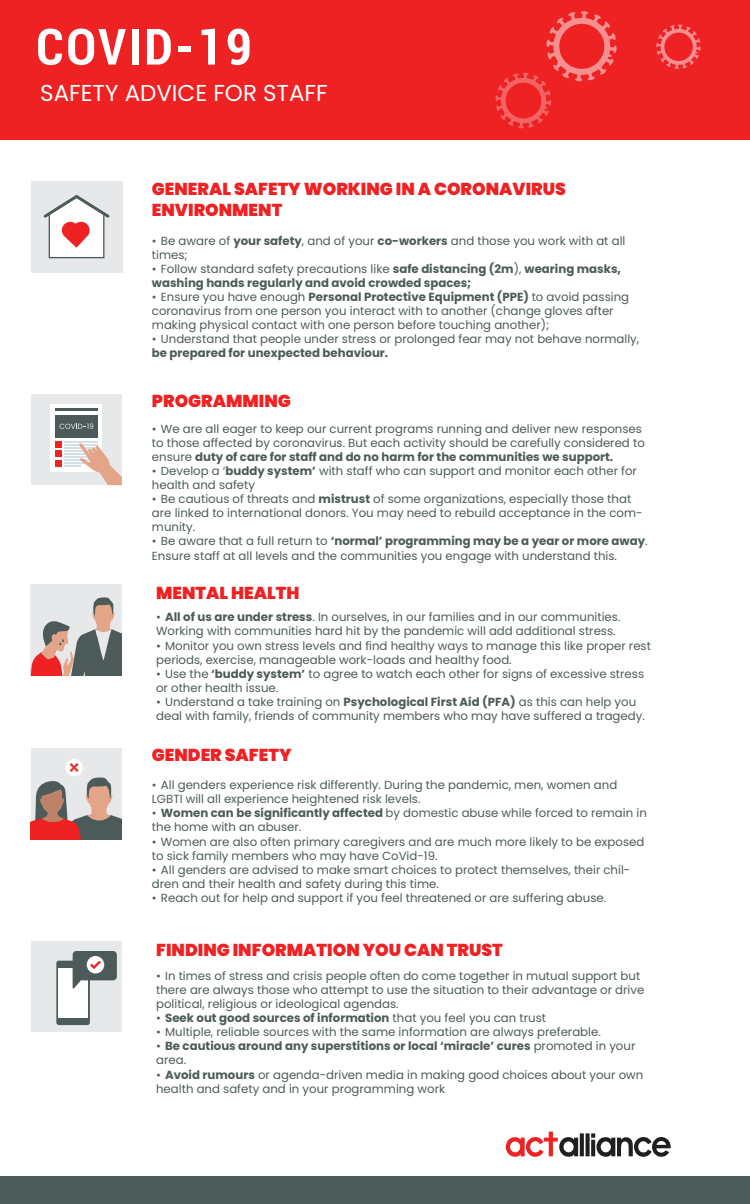
<style>
.page{position:relative;width:750px;height:1204px;background:#fff}
.page>*{position:absolute;margin:0;border:0;box-sizing:border-box;transform-origin:0 0}
.t1{font:23px "Poppins";color:#fff}
.t2{font:900 17.25px/20.7px "Poppins";color:#ee2123}
.t3{font:11.75px/14.1px "Poppins";color:#4c5b59}
.t4{font:700 11.75px/14.1px "Poppins";color:#4c5b59}
.s1{font-weight:700}
.s2{font-weight:400}
</style>
<div class="page">
<div style="left:0;top:0;width:750px;height:140px;background:#ee2123"></div>
<svg style="left:495px;top:11px;width:122px;height:117px"></svg>
<svg style="left:656px;top:25px;width:45px;height:44px"></svg>
<div style="left:31px;top:181px;width:91px;height:91px;background:#e7e8e9"></div>
<svg style="left:44px;top:195px;width:66px;height:63px"></svg>
<div style="left:31px;top:394px;width:91px;height:91px;background:#e7e8e9"></div>
<div style="left:51px;top:404px;width:51px;height:67px;background:#fff"></div>
<hr style="left:55px;top:409px;width:43px;height:2px;background:#4c5b59">
<div style="left:55px;top:415px;width:43px;height:22px;background:#4c5b59"></div>
<div style="left:55px;top:441px;width:7px;height:7px;background:#ee2123"></div>
<hr style="left:64px;top:441px;width:34px;height:2px;background:#d3e0ea">
<div style="left:55px;top:450px;width:7px;height:7px;background:#ee2123"></div>
<div style="left:55px;top:460px;width:7px;height:6px;background:#ee2123"></div>
<svg style="left:64px;top:443px;width:58px;height:42px"></svg>
<svg style="left:60px;top:423px;width:33px;height:6px"></svg>
<div style="left:31px;top:941px;width:91px;height:91px;background:#e7e8e9"></div>
<div style="left:56px;top:960px;width:34px;height:65px;background:#4c5b59;border-radius:3px"></div>
<div style="left:59px;top:968px;width:29px;height:50px;background:#fff"></div>
<svg style="left:73px;top:951px;width:44px;height:38px"></svg>
<div style="left:31px;top:748px;width:91px;height:91px;background:#e7e8e9"></div>
<div style="left:65px;top:759px;width:18px;height:17px;background:#fff;border-radius:50%"></div>
<svg style="left:31px;top:763px;width:91px;height:76px"></svg>
<div style="left:31px;top:585px;width:91px;height:91px;background:#e7e8e9"></div>
<svg style="left:31px;top:597px;width:91px;height:79px"></svg>
<div style="left:0;top:1176px;width:750px;height:28px;background:#4c5b59"></div>
<svg style="left:38px;top:29px;width:24px;height:36px"></svg>
<svg style="left:68px;top:29px;width:58px;height:36px"></svg>
<div style="left:132px;top:29px;width:7px;height:36px;background:#fff"></div>
<svg style="left:147px;top:29px;width:24px;height:36px"></svg>
<div style="left:179px;top:47px;width:12px;height:5px;background:#fff"></div>
<svg style="left:202px;top:29px;width:13px;height:36px"></svg>
<svg style="left:228px;top:29px;width:22px;height:36px"></svg>
<svg style="left:506px;top:1131px;width:165px;height:26px"></svg>
<h1 class="t1" style="left:40px;top:79px;width:289px">SAFETY ADVICE FOR STAFF</h1>
<h2 class="t2" style="left:152px;top:179px;width:416px">GENERAL SAFETY WORKING IN A CORONAVIRUS<br>ENVIRONMENT</h2>
<p class="t3" style="left:152px;top:233px;width:475px">• Be aware of <span class="s1">your safety</span>, and of your <span class="s1">co-workers</span> and those you work with at all times;</p>
<p class="t4" style="left:152px;top:262px;width:471px"><span class="s2">• Follow standard safety precautions like</span> safe distancing (2m<span class="s2">),</span> wearing masks, washing hands regularly and avoid crowded spaces;</p>
<p class="t3" style="left:152px;top:290px;width:479px">• Ensure you have enough <span class="s1">Personal Protective Equipment (PPE)</span> to avoid passing coronavirus from one person you interact with to another (change gloves after making physical contact with one person before touching another);</p>
<p class="t3" style="left:152px;top:332px;width:489px">• Understand that people under stress or prolonged fear may not behave normally,</p>
<p class="t4" style="left:152px;top:346px;width:238px">be prepared for unexpected behaviour.</p>
<h2 class="t2" style="left:152px;top:391px;width:140px">PROGRAMMING</h2>
<p class="t3" style="left:152px;top:421px;width:494px">• We are all eager to keep our current programs running and deliver new responses to those affected by coronavirus. But each activity should be carefully considered to ensure <span class="s1">duty of care for staff and do no harm for the communities we support.</span></p>
<p class="t3" style="left:152px;top:464px;width:487px">• Develop a ‘<span class="s1">buddy system’</span> with staff who can support and monitor each other for health and safety</p>
<p class="t3" style="left:152px;top:492px;width:492px">• Be cautious of threats and <span class="s1">mistrust</span> of some organizations, especially those that are linked to international donors. You may need to rebuild acceptance in the com&shy;munity.</p>
<p class="t3" style="left:152px;top:534px;width:497px">• Be aware that a full return to <span class="s1">‘normal’ programming may be a year or more away</span>.<br>Ensure staff at all levels and the communities you engage with understand this.</p>
<h2 class="t2" style="left:156px;top:582px;width:145px">MENTAL HEALTH</h2>
<p class="t3" style="left:156px;top:610px;width:466px">• <span class="s1">All of us are under stress</span>. In ourselves, in our families and in our communities.<br>Working with communities hard hit by the pandemic will add additional stress.</p>
<p class="t3" style="left:156px;top:638px;width:496px">• Monitor you own stress levels and find healthy ways to manage this like proper rest periods, exercise, manageable work-loads and healthy food.</p>
<p class="t3" style="left:156px;top:666px;width:490px">• Use the <span class="s1">‘buddy system’</span> to agree to watch each other for signs of excessive stress or other health issue.</p>
<p class="t3" style="left:156px;top:695px;width:490px">• Understand a take training on <span class="s1">Psychological First Aid (PFA)</span> as this can help you deal with family, friends of community members who may have suffered a tragedy.</p>
<h2 class="t2" style="left:152px;top:745px;width:141px">GENDER SAFETY</h2>
<p class="t3" style="left:152px;top:778px;width:467px">• All genders experience risk differently. During the pandemic, men, women and<br>LGBTI will all experience heightened risk levels.</p>
<p class="t3" style="left:152px;top:806px;width:496px">• <span class="s1">Women can be significantly affected</span> by domestic abuse while forced to remain in the home with an abuser.</p>
<p class="t3" style="left:152px;top:834px;width:494px">• Women are also often primary caregivers and are much more likely to be exposed to sick family members who may have CoVid-19.</p>
<p class="t3" style="left:152px;top:863px;width:480px">• All genders are advised to make smart choices to protect themselves, their chil&shy;dren and their health and safety during this time.</p>
<p class="t3" style="left:152px;top:891px;width:456px">• Reach out for help and support if you feel threatened or are suffering abuse.</p>
<h2 class="t2" style="left:156px;top:939px;width:348px">FINDING INFORMATION YOU CAN TRUST</h2>
<p class="t3" style="left:156px;top:969px;width:490px">• In times of stress and crisis people often do come together in mutual support but there are always those who attempt to use the situation to their advantage or drive political, religious or ideological agendas.</p>
<p class="t4" style="left:156px;top:1011px;width:391px"><span class="s2">•</span> Seek out good sources of information <span class="s2">that you feel you can trust</span></p>
<p class="t3" style="left:156px;top:1025px;width:446px">• Multiple, reliable sources with the same information are always preferable.</p>
<p class="t4" style="left:156px;top:1039px;width:481px"><span class="s2">•</span> Be cautious around any superstitions or local ‘miracle’ cures <span class="s2">promoted in your area.</span></p>
<p class="t3" style="left:156px;top:1067px;width:489px">• <span class="s1">Avoid rumours</span> or agenda-driven media in making good choices about your own health and safety and in your programming work</p>
</div>
